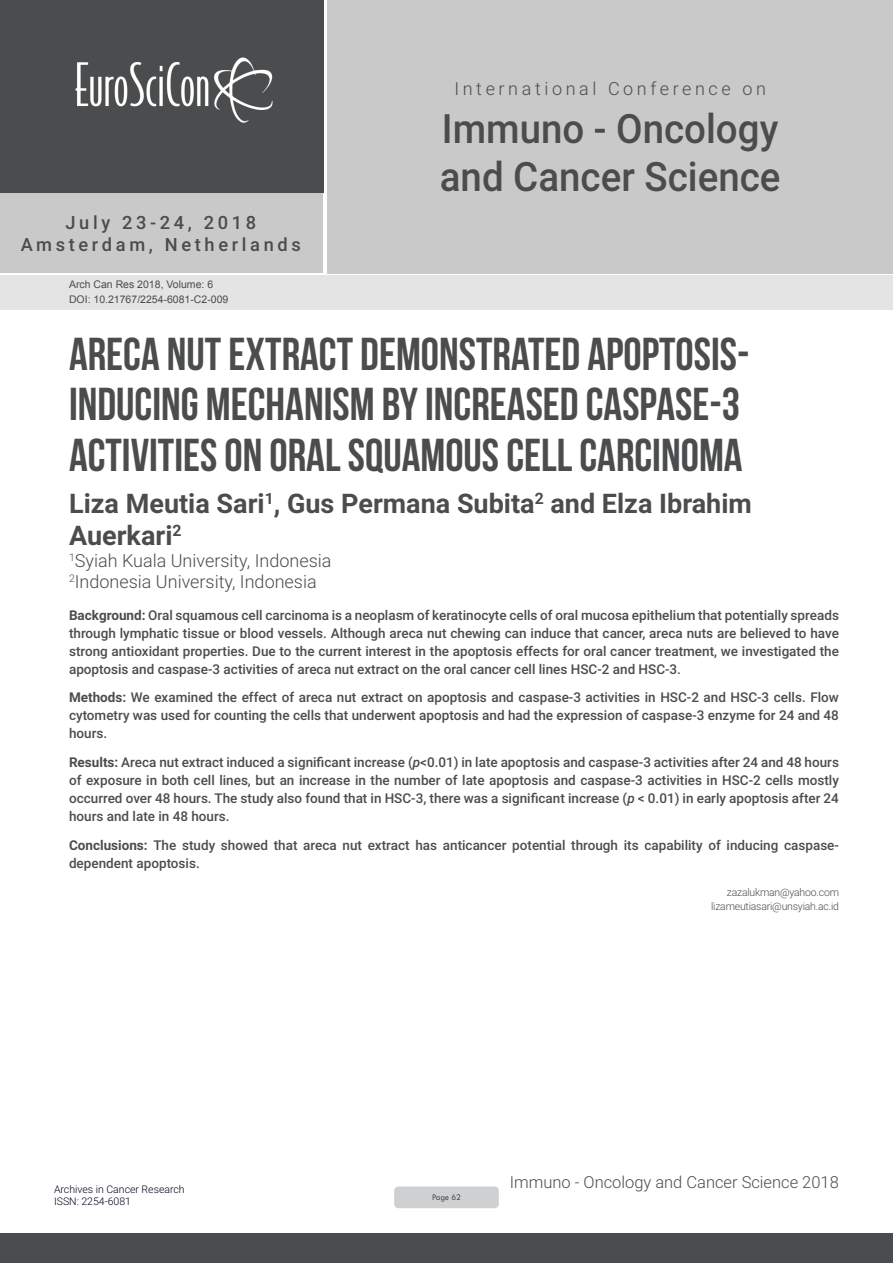
<style>
.page{position:relative;width:893px;height:1263px;background:#fff}
.page>*{position:absolute;margin:0;border:0;box-sizing:border-box;transform-origin:0 0}
.t1{font:46.05px/50.7px "Bebas Neue";color:#4b4c4d}
.t2{font:500 40.5px/48.6px "Roboto";color:#4b4c4d;scale:.95 1}
.t3{font:700 27px "Roboto";color:#4b4c4d}
.t4{font:500 18.3px/21.9px "Roboto";letter-spacing:.2em;color:#4b4c4d;text-align:center}
.t5{font:300 18px "Roboto";color:#4b4c4d}
.t6{font:300 18px "Roboto";letter-spacing:.2em;color:#4b4c4d}
.t7{font:300 16.5px "Roboto";color:#4b4c4d}
.Abstract{font:500 13.5px/18px "Roboto";color:#4b4c4d;text-align:justify}
.t8{font:10.5px "Arial";color:#4b4c4d}
.Biography{font:300 10.5px "Roboto";letter-spacing:-.02em;color:#4b4c4d}
.t9{font:300 10.5px/12.6px "Roboto";color:#000017}
.t10{font:9px "Tw Cen";letter-spacing:-.02em;color:#4b4c4d;scale:.95 1}
.s1{font-weight:700}
.s2{font-style:italic}
</style>
<div class="page">
<div style="left:0;top:0;width:323px;height:193px;background:#4b4c4d"></div>
<div style="left:0;top:193px;width:322px;height:80px;background:#c9c9c9"></div>
<div style="left:327px;top:0;width:566px;height:273px;background:#c9c9c9"></div>
<img style="left:75px;top:57px;width:198px;height:66px">
<div style="left:0;top:1233px;width:893px;height:30px;background:#4b4c4d"></div>
<div style="left:1px;top:275px;width:892px;height:35px;background:#e4e4e4"></div>
<div style="left:394px;top:1186px;width:105px;height:22px;background:#cfd0d2;border-radius:4px"></div>
<h3 class="t4" style="left:21px;top:211px;width:282px">July 23-24, 2018<br>Amsterdam, Netherlands</h3>
<p class="t8" style="left:69px;top:278px;width:146px">Arch Can Res 2018, Volume: 6</p>
<p class="t8" style="left:69px;top:292px;width:161px">DOI: 10.21767/2254-6081-C2-009</p>
<h3 class="t6" style="left:454px;top:76px;width:313px">International Conference on</h3>
<h2 class="t2" style="left:440px;top:103px;width:360px">Immuno - Oncology and Cancer Science</h2>
<p class="t1" style="left:69px;top:328px;width:682px">ARECA NUT EXTRACT DEMONSTRATED APOPTOSIS-<br>INDUCING MECHANISM BY INCREASED CASPASE-3<br>ACTIVITIES ON ORAL SQUAMOUS CELL CARCINOMA</p>
<p class="t3" style="left:69px;top:484px;width:684px">Liza Meutia Sari<sup>1</sup>, Gus Permana Subita<sup>2</sup> and Elza Ibrahim</p>
<p class="t3" style="left:69px;top:516px;width:114px">Auerkari<sup>2</sup></p>
<p class="t5" style="left:69px;top:548px;width:264px"><sup>1</sup>Syiah Kuala University, Indonesia</p>
<p class="t5" style="left:69px;top:569px;width:249px"><sup>2</sup>Indonesia University, Indonesia</p>
<p class="Abstract" style="left:69px;top:605px;width:771px"><span class="s1">Background:</span> Oral squamous cell carcinoma is a neoplasm of keratinocyte cells of oral mucosa epithelium that potentially spreads through lymphatic tissue or blood vessels. Although areca nut chewing can induce that cancer, areca nuts are believed to have strong antioxidant properties. Due to the current interest in the apoptosis effects for oral cancer treatment, we investigated the apoptosis and caspase-3 activities of areca nut extract on the oral cancer cell lines HSC-2 and HSC-3.</p>
<p class="Abstract" style="left:69px;top:688px;width:771px"><span class="s1">Methods:</span> We examined the effect of areca nut extract on apoptosis and caspase-3 activities in HSC-2 and HSC-3 cells. Flow cytometry was used for counting the cells that underwent apoptosis and had the expression of caspase-3 enzyme for 24 and 48 hours.</p>
<p class="Abstract" style="left:69px;top:753px;width:771px"><span class="s1">Results:</span> Areca nut extract induced a significant increase (<span class="s2">p</span>&lt;0.01) in late apoptosis and caspase-3 activities after 24 and 48 hours of exposure in both cell lines, but an increase in the number of late apoptosis and caspase-3 activities in HSC-2 cells mostly occurred over 48 hours. The study also found that in HSC-3, there was a significant increase (<span class="s2">p</span> &lt; 0.01) in early apoptosis after 24 hours and late in 48 hours.</p>
<p class="Abstract" style="left:69px;top:835px;width:771px"><span class="s1">Conclusions:</span> The study showed that areca nut extract has anticancer potential through its capability of inducing caspase&shy;dependent apoptosis.</p>
<p class="Biography" style="left:727px;top:885px;width:114px">zazalukman@yahoo.com</p>
<p class="Biography" style="left:711px;top:899px;width:129px">lizameutiasari@unsyiah.ac.id</p>
<p class="t9" style="left:54px;top:1182px;width:132px">Archives in Cancer Research<br>ISSN: 2254-6081</p>
<p class="t10" style="left:432px;top:1192px;width:32px">Page 62</p>
<p class="t7" style="left:510px;top:1170px;width:331px">Immuno - Oncology and Cancer Science 2018</p>
</div>
